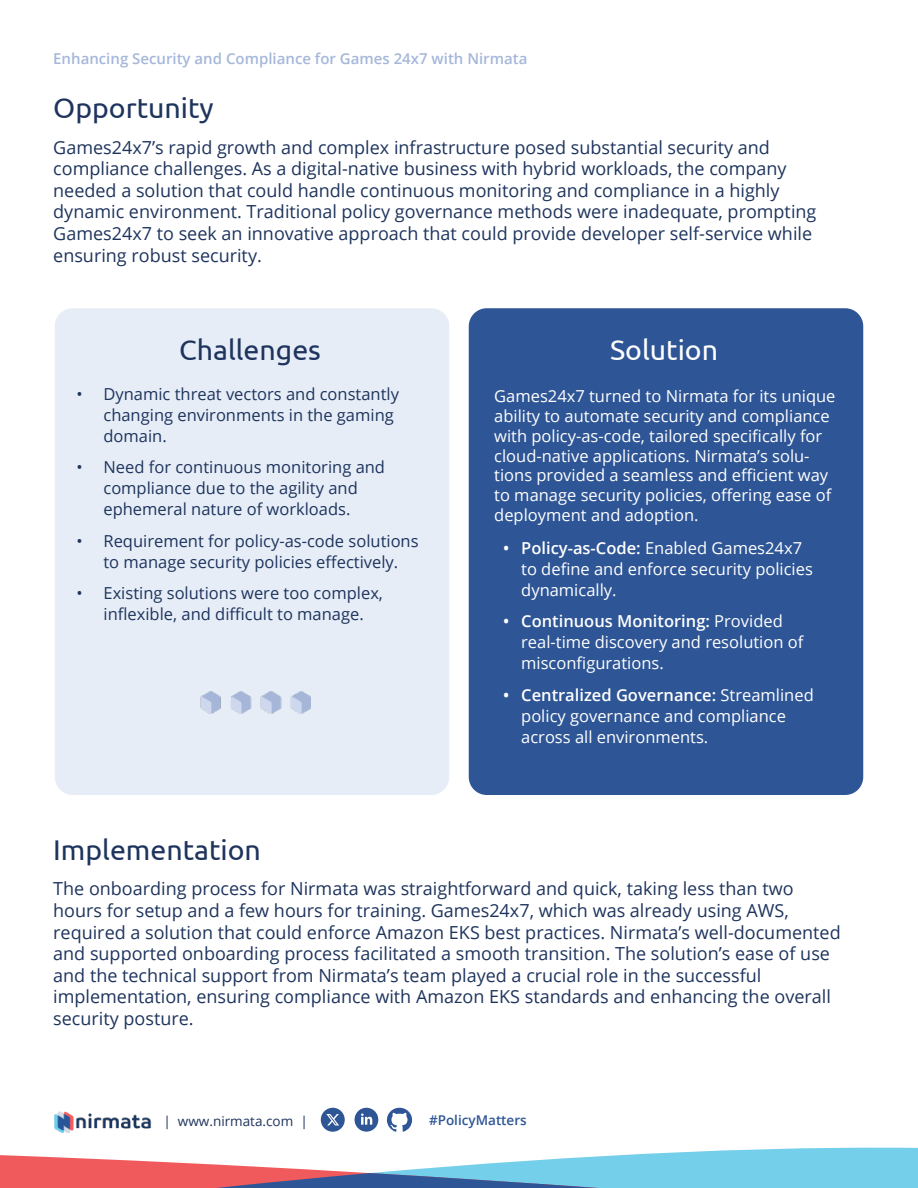
<style>
.page{position:relative;width:918px;height:1188px;background:#fff}
.page>*{position:absolute;margin:0;border:0;box-sizing:border-box;transform-origin:0 0}
.t1{font:28.5px "Ubuntu";color:#1e345d}
.t2{font:28.5px "Ubuntu";color:#fff}
.t3{font:18px/21.6px "Open Sans";color:#1e345d}
.t4{font:16.5px/19.8px "Open Sans";color:#fff}
.t5{font:16.5px/21px "Open Sans";color:#1e345d;text-align:center}
.t6{font:600 15px "Open Sans";color:#a5b7da}
.t7{font:13.5px "Open Sans";color:#1e345d}
.t8{font:600 13.5px "Open Sans";color:#2e5596}
.s1{font-weight:600}
</style>
<div class="page">
<div style="left:55px;top:308px;width:394px;height:487px;background:#e6edf7;border-radius:18px"></div>
<div style="left:469px;top:308px;width:394px;height:487px;background:#2e5596;border-radius:18px"></div>
<svg style="left:0;top:1147px;width:918px;height:41px"></svg>
<svg style="left:387px;top:1108px;width:25px;height:24px"></svg>
<svg style="left:355px;top:1108px;width:23px;height:24px"></svg>
<div style="left:321px;top:1108px;width:24px;height:24px;background:#2e5596;border-radius:50%"></div>
<svg style="left:326px;top:1114px;width:13px;height:11px"></svg>
<img style="left:54px;top:1111px;width:98px;height:21px">
<img style="left:200px;top:691px;width:110px;height:23px">
<p class="t6" style="left:53px;top:49px;width:476px">Enhancing Security and Compliance for Games 24x7 with Nirmata</p>
<h1 class="t1" style="left:53px;top:91px;width:162px">Opportunity</h1>
<p class="t3" style="left:53px;top:136px;width:765px">Games24x7’s rapid growth and complex infrastructure posed substantial security and compliance challenges. As a digital-native business with hybrid workloads, the company needed a solution that could handle continuous monitoring and compliance in a highly dynamic environment. Traditional policy governance methods were inadequate, prompting Games24x7 to seek an innovative approach that could provide developer self-service while ensuring robust security.</p>
<h1 class="t1" style="left:179px;top:332px;width:143px">Challenges</h1>
<h1 class="t2" style="left:610px;top:332px;width:109px">Solution</h1>
<p class="t5" style="left:103px;top:383px;width:297px;text-align:left;text-indent:-27px">• Dynamic threat vectors and constantly changing environments in the gaming domain.</p>
<p class="t5" style="left:77px;top:456px;width:310px">• Need for continuous monitoring and compliance due to the agility and ephemeral nature of workloads.</p>
<p class="t5" style="left:77px;top:530px;width:344px">• Requirement for policy-as-code solutions to manage security policies effectively.</p>
<p class="t5" style="left:77px;top:582px;width:308px">• Existing solutions were too complex, inflexible, and difficult to manage.</p>
<h1 class="t1" style="left:53px;top:833px;width:209px">Implementation</h1>
<p class="t4" style="left:494px;top:386px;width:343px">Games24x7 turned to Nirmata for its unique ability to automate security and compliance with policy-as-code, tailored specifically for cloud-native applications. Nirmata’s solu&shy;tions provided a seamless and efficient way to manage security policies, offering ease of deployment and adoption.</p>
<p class="t4" style="left:521px;top:537px;width:293px;line-height:21px;text-indent:-18px"><span class="s1">• Policy-as-Code:</span> Enabled Games24x7 to define and enforce security policies dynamically.</p>
<p class="t4" style="left:521px;top:610px;width:284px;line-height:21px;text-indent:-18px"><span class="s1">• Continuous Monitoring:</span> Provided real-time discovery and resolution of misconfigurations.</p>
<p class="t4" style="left:521px;top:684px;width:294px;line-height:21px;text-indent:-18px"><span class="s1">• Centralized Governance:</span> Streamlined policy governance and compliance across all environments.</p>
<p class="t3" style="left:53px;top:878px;width:789px">The onboarding process for Nirmata was straightforward and quick, taking less than two hours for setup and a few hours for training. Games24x7, which was already using AWS, required a solution that could enforce Amazon EKS best practices. Nirmata’s well-documented and supported onboarding process facilitated a smooth transition. The solution’s ease of use and the technical support from Nirmata’s team played a crucial role in the successful implementation, ensuring compliance with Amazon EKS standards and enhancing the overall security posture.</p>
<p class="t7" style="left:164px;top:1112px;width:146px">| www.nirmata.com |</p>
<p class="t8" style="left:429px;top:1111px;width:99px">#PolicyMatters</p>
</div>
